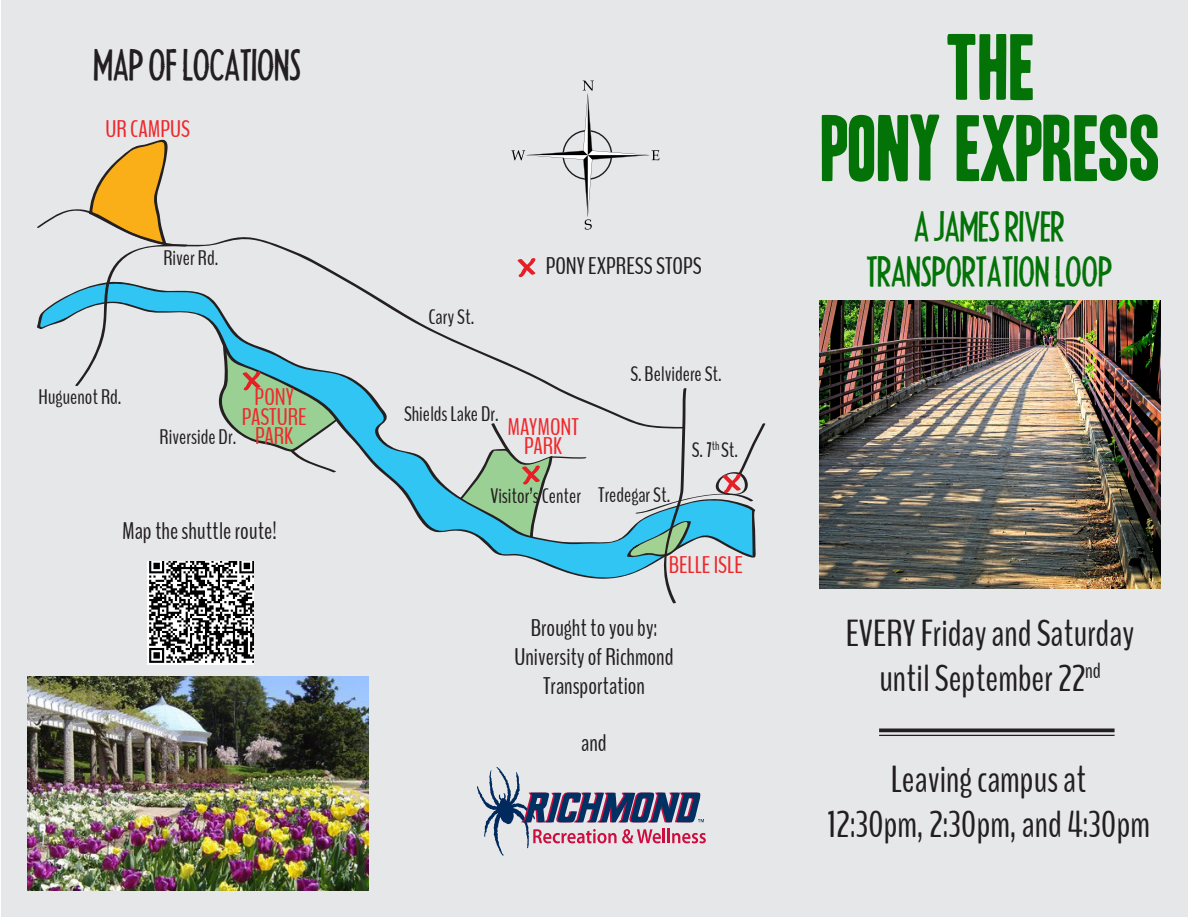
<style>
.page{position:relative;width:1188px;height:918px;background:#fff}
.page>*{position:absolute;margin:0;border:0;box-sizing:border-box;transform-origin:0 0}
.t1{font:81px "Headline One HPLHS";color:#037307}
.t2{font:39px "Headline Two HPLHS";color:#231f20}
.t3{font:37.5px/45px "Bench Nine";color:#231f20;text-align:center}
.t4{font:37.5px/45px "Headline Two HPLHS";color:#037307;text-align:center}
.t5{font:24px "Bench Nine";color:#231f20}
.t6{font:24px "Bench Nine";color:#ee292c}
.t7{font:21px "Bench Nine";color:#231f20}
</style>
<div class="page">
<div style="left:2px;top:0;width:1186px;height:916px;background:#e6e7e9"></div>
<svg style="left:147px;top:429px;width:480px;height:150px"></svg>
<svg style="left:89px;top:139px;width:79px;height:69px"></svg>
<svg style="left:37px;top:208px;width:590px;height:221px"></svg>
<svg style="left:627px;top:388px;width:139px;height:216px"></svg>
<svg style="left:457px;top:423px;width:131px;height:120px"></svg>
<svg style="left:212px;top:343px;width:134px;height:130px"></svg>
<svg style="left:517px;top:258px;width:19px;height:20px"></svg>
<svg style="left:477px;top:767px;width:229px;height:89px"></svg>
<img style="left:148px;top:561px;width:106px;height:104px">
<svg style="left:511px;top:81px;width:148px;height:149px"></svg>
<img style="left:819px;top:300px;width:342px;height:288px">
<hr style="left:879px;top:729px;width:236px;height:3px;background:#231f20">
<hr style="left:879px;top:735px;width:236px;height:1px;background:#231f20">
<img style="left:27px;top:677px;width:342px;height:214px">
<p class="t2" style="left:94px;top:42px;width:209px">MAP OF LOCATIONS</p>
<p class="t6" style="left:105px;top:113px;width:86px">UR CAMPUS</p>
<p class="t7" style="left:163px;top:245px;width:56px">River Rd.</p>
<p class="t7" style="left:38px;top:383px;width:85px">Huguenot Rd.</p>
<p class="t6" style="left:255px;top:381px;width:41px">PONY</p>
<p class="t6" style="left:242px;top:401px;width:66px">PASTURE</p>
<p class="t6" style="left:255px;top:420px;width:40px">PARK</p>
<p class="t7" style="left:160px;top:423px;width:78px">Riverside Dr.</p>
<p class="t5" style="left:122px;top:516px;width:156px">Map the shuttle route!</p>
<p class="t7" style="left:429px;top:303px;width:47px">Cary St.</p>
<p class="t5" style="left:546px;top:250px;width:158px">PONY EXPRESS STOPS</p>
<p class="t7" style="left:404px;top:400px;width:96px">Shields Lake Dr.</p>
<p class="t6" style="left:508px;top:411px;width:73px">MAYMONT</p>
<p class="t6" style="left:524px;top:430px;width:40px">PARK</p>
<p class="t7" style="left:630px;top:361px;width:93px">S. Belvidere St.</p>
<p class="t7" style="left:692px;top:437px;width:48px">S. 7<sup>th</sup> St.</p>
<p class="t7" style="left:490px;top:483px;width:92px">Visitor’s Center</p>
<p class="t7" style="left:598px;top:481px;width:74px">Tredegar St.</p>
<p class="t6" style="left:669px;top:549px;width:76px">BELLE ISLE</p>
<p class="t5" style="left:531px;top:612px;width:128px">Brought to you by:</p>
<p class="t5" style="left:514px;top:641px;width:161px">University of Richmond</p>
<p class="t5" style="left:543px;top:670px;width:103px">Transportation</p>
<p class="t5" style="left:581px;top:728px;width:27px">and</p>
<p class="t1" style="left:948px;top:28px;width:89px">THE</p>
<p class="t1" style="left:822px;top:109px;width:341px">PONY EXPRESS</p>
<p class="t4" style="left:867px;top:203px;width:247px">A JAMES RIVER<br>TRANSPORTATION LOOP</p>
<p class="t3" style="left:846px;top:611px;width:290px">EVERY Friday and Saturday until September 22<sup>nd</sup></p>
<p class="t3" style="left:891px;top:757px;width:197px">Leaving campus at</p>
<p class="t3" style="left:827px;top:802px;width:325px">12:30pm, 2:30pm, and 4:30pm</p>
</div>
